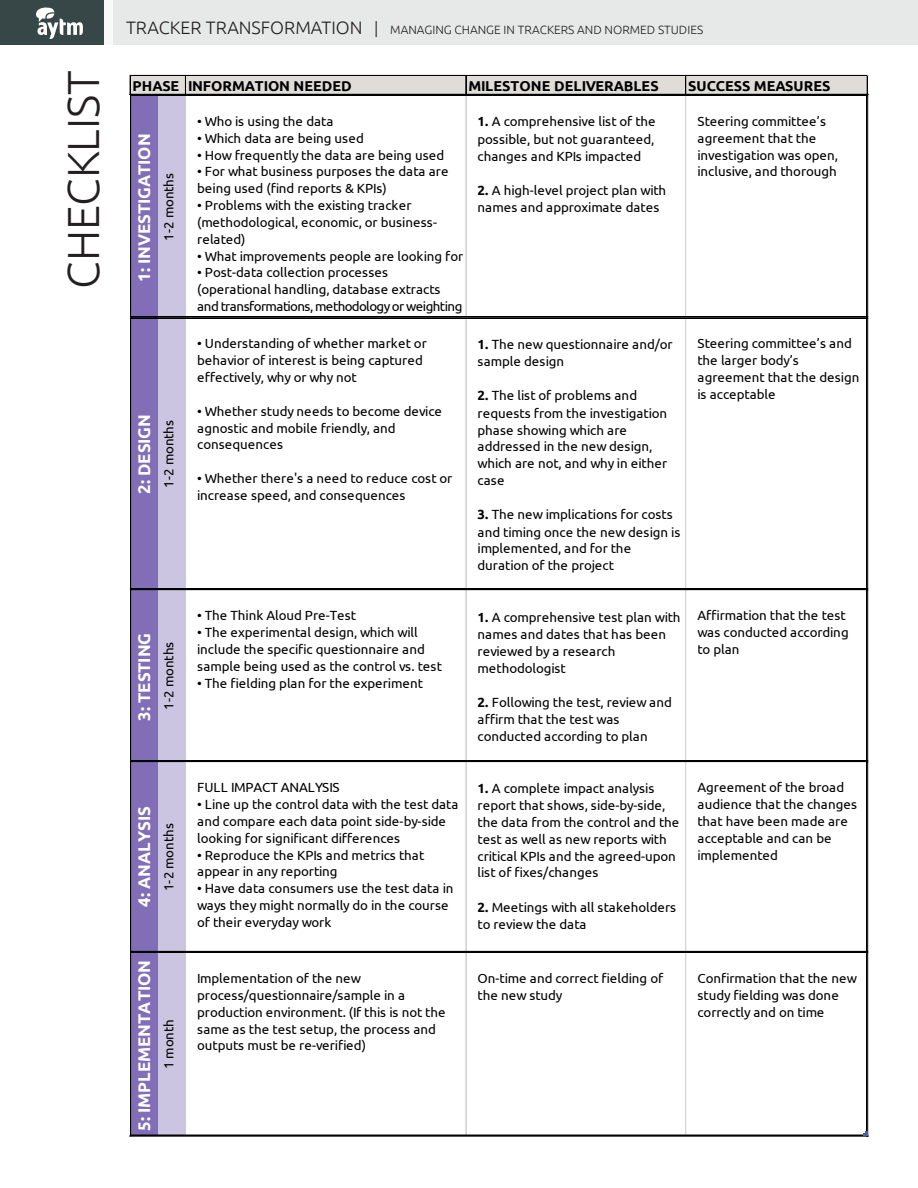
<style>
.page{position:relative;width:918px;height:1188px;background:#fff}
.page>*{position:absolute;margin:0;border:0;box-sizing:border-box;transform-origin:0 0}
.t1{font:300 45px "Ubuntu";color:#231f20}
.t2{font:700 16.95px "Ubuntu";letter-spacing:-.005em;color:#fff}
.t3{font:700 14.25px "Ubuntu";color:#000}
.t4{font:13.35px "Ubuntu";letter-spacing:-.015em;color:#000}
.t5{font:13.2px/16.8px "Ubuntu";letter-spacing:-.005em;color:#000}
.t6{font:300 12px "Ubuntu";color:#231f20}
.s1{font-size:18px}
.s2{font-size:16.5px}
.s3{font-weight:700}
</style>
<div class="page">
<div style="left:104px;top:0;width:814px;height:44px;background:#e7e9e8"></div>
<div style="left:104px;top:0;width:9px;height:44px;background:#f8f9f9"></div>
<div style="left:0;top:0;width:104px;height:44px;background:#374747"></div>
<svg style="left:36px;top:7px;width:47px;height:32px"></svg>
<div style="left:131px;top:76px;width:737px;height:19px;background:#e0ddd8"></div>
<div style="left:131px;top:95px;width:28px;height:1041px;background:#816eb6"></div>
<div style="left:158px;top:95px;width:28px;height:1041px;background:#ccc5e1"></div>
<hr style="left:131px;top:75px;width:737px;height:1px;background:#000">
<svg style="left:130px;top:75px;width:2px;height:21px"></svg>
<svg style="left:185px;top:76px;width:1px;height:18px"></svg>
<svg style="left:466px;top:76px;width:1px;height:18px"></svg>
<svg style="left:685px;top:76px;width:2px;height:18px"></svg>
<hr style="left:130px;top:96px;width:1px;height:221px;background:#000">
<hr style="left:131px;top:96px;width:1px;height:221px;background:#000">
<hr style="left:466px;top:96px;width:1px;height:221px;background:#d4d4d4">
<hr style="left:685px;top:96px;width:1px;height:221px;background:#d4d4d4">
<hr style="left:686px;top:96px;width:1px;height:221px;background:#d4d4d4">
<hr style="left:866px;top:96px;width:1px;height:221px;background:#000">
<hr style="left:867px;top:96px;width:1px;height:221px;background:#000">
<hr style="left:130px;top:318px;width:1px;height:271px;background:#000">
<hr style="left:131px;top:318px;width:1px;height:271px;background:#000">
<hr style="left:466px;top:318px;width:1px;height:271px;background:#d4d4d4">
<hr style="left:685px;top:318px;width:1px;height:271px;background:#d4d4d4">
<hr style="left:686px;top:318px;width:1px;height:271px;background:#d4d4d4">
<hr style="left:866px;top:318px;width:1px;height:271px;background:#000">
<hr style="left:867px;top:318px;width:1px;height:271px;background:#000">
<hr style="left:130px;top:590px;width:1px;height:171px;background:#000">
<hr style="left:131px;top:590px;width:1px;height:171px;background:#000">
<hr style="left:466px;top:590px;width:1px;height:171px;background:#d4d4d4">
<hr style="left:685px;top:590px;width:1px;height:171px;background:#d4d4d4">
<hr style="left:686px;top:590px;width:1px;height:171px;background:#d4d4d4">
<hr style="left:866px;top:590px;width:1px;height:171px;background:#000">
<hr style="left:867px;top:590px;width:1px;height:171px;background:#000">
<hr style="left:130px;top:762px;width:1px;height:189px;background:#000">
<hr style="left:131px;top:762px;width:1px;height:189px;background:#000">
<hr style="left:466px;top:762px;width:1px;height:189px;background:#d4d4d4">
<hr style="left:685px;top:762px;width:1px;height:189px;background:#d4d4d4">
<hr style="left:686px;top:762px;width:1px;height:189px;background:#d4d4d4">
<hr style="left:866px;top:762px;width:1px;height:189px;background:#000">
<hr style="left:867px;top:762px;width:1px;height:189px;background:#000">
<hr style="left:130px;top:953px;width:1px;height:182px;background:#000">
<hr style="left:131px;top:953px;width:1px;height:182px;background:#000">
<hr style="left:466px;top:953px;width:1px;height:182px;background:#d4d4d4">
<hr style="left:685px;top:953px;width:1px;height:182px;background:#d4d4d4">
<hr style="left:686px;top:953px;width:1px;height:182px;background:#d4d4d4">
<hr style="left:866px;top:953px;width:1px;height:182px;background:#000">
<hr style="left:867px;top:953px;width:1px;height:182px;background:#000">
<hr style="left:131px;top:94px;width:736px;height:1px;background:#000">
<hr style="left:131px;top:95px;width:736px;height:1px;background:#000">
<svg style="left:866px;top:75px;width:3px;height:21px"></svg>
<hr style="left:131px;top:316px;width:736px;height:1px;background:#000">
<hr style="left:131px;top:317px;width:736px;height:1px;background:#000">
<hr style="left:131px;top:318px;width:736px;height:1px;background:#000">
<hr style="left:131px;top:588px;width:736px;height:1px;background:#000">
<hr style="left:131px;top:589px;width:736px;height:1px;background:#000">
<hr style="left:131px;top:590px;width:736px;height:1px;background:#000">
<hr style="left:131px;top:760px;width:736px;height:1px;background:#000">
<hr style="left:131px;top:761px;width:736px;height:1px;background:#000">
<hr style="left:131px;top:762px;width:736px;height:1px;background:#000">
<hr style="left:131px;top:951px;width:736px;height:1px;background:#000">
<hr style="left:131px;top:952px;width:736px;height:1px;background:#000">
<hr style="left:131px;top:1135px;width:736px;height:1px;background:#000">
<hr style="left:131px;top:1136px;width:736px;height:1px;background:#000">
<svg style="left:863px;top:1131px;width:5px;height:6px"></svg>
<h1 class="t1" style="left:57px;top:289px;width:220px;rotate:-90deg">CHECKLIST</h1>
<p class="t6" style="left:126px;top:23px;width:579px"><span class="s1">TRACKER TRANSFORMATION</span> <span class="s2">|</span> MANAGING CHANGE IN TRACKERS AND NORMED STUDIES</p>
<p class="t3" style="left:133px;top:77px;width:221px">PHASE INFORMATION NEEDED</p>
<p class="t3" style="left:468px;top:77px;width:192px">MILESTONE DELIVERABLES</p>
<p class="t3" style="left:688px;top:77px;width:144px">SUCCESS MEASURES</p>
<p class="t2" style="left:134px;top:282px;width:150px;rotate:-90deg">1: INVESTIGATION</p>
<p class="t4" style="left:161px;top:241px;width:69px;rotate:-90deg">1-2 months</p>
<p class="t2" style="left:134px;top:494px;width:81px;rotate:-90deg">2: DESIGN</p>
<p class="t4" style="left:161px;top:488px;width:69px;rotate:-90deg">1-2 months</p>
<p class="t2" style="left:134px;top:721px;width:89px;rotate:-90deg">3: TESTING</p>
<p class="t4" style="left:161px;top:710px;width:69px;rotate:-90deg">1-2 months</p>
<p class="t2" style="left:134px;top:907px;width:102px;rotate:-90deg">4: ANALYSIS</p>
<p class="t4" style="left:161px;top:891px;width:69px;rotate:-90deg">1-2 months</p>
<p class="t2" style="left:134px;top:1131px;width:172px;rotate:-90deg">5: IMPLEMENTATION</p>
<p class="t4" style="left:161px;top:1069px;width:51px;rotate:-90deg">1 month</p>
<p class="t5" style="left:197px;top:113px;width:138px">• Who is using the data</p>
<p class="t5" style="left:197px;top:129px;width:168px">• Which data are being used</p>
<p class="t5" style="left:197px;top:146px;width:249px">• How frequently the data are being used</p>
<p class="t5" style="left:197px;top:163px;width:253px">• For what business purposes the data are being used (find reports &amp; KPIs)</p>
<p class="t5" style="left:197px;top:197px;width:241px">• Problems with the existing tracker (methodological, economic, or business&shy;related)</p>
<p class="t5" style="left:197px;top:247px;width:268px">• What improvements people are looking for</p>
<p class="t5" style="left:197px;top:264px;width:267px">• Post-data collection processes (operational handling, database extracts and transformations, methodology or weighting</p>
<p class="t5" style="left:197px;top:335px;width:231px">• Understanding of whether market or behavior of interest is being captured effectively, why or why not</p>
<p class="t5" style="left:197px;top:402px;width:246px">• Whether study needs to become device agnostic and mobile friendly, and consequences</p>
<p class="t5" style="left:197px;top:470px;width:257px">• Whether there's a need to reduce cost or increase speed, and consequences</p>
<p class="t5" style="left:478px;top:113px;width:180px;text-align:justify"><span class="s3">1.</span> A comprehensive list of the possible, but not guaranteed, changes and KPIs impacted</p>
<p class="t5" style="left:478px;top:181px;width:190px;line-height:17.4px"><span class="s3">2.</span> A high-level project plan with names and approximate dates</p>
<p class="t5" style="left:478px;top:335px;width:197px;line-height:17.4px"><span class="s3">1.</span> The new questionnaire and/or sample design</p>
<p class="t5" style="left:478px;top:387px;width:191px"><span class="s3">2.</span> The list of problems and requests from the investigation phase showing which are addressed in the new design, which are not, and why in either case</p>
<p class="t5" style="left:478px;top:506px;width:204px"><span class="s3">3.</span> The new implications for costs and timing once the new design is implemented, and for the duration of the project</p>
<p class="t5" style="left:197px;top:607px;width:161px">• The Think Aloud Pre-Test</p>
<p class="t5" style="left:197px;top:624px;width:246px">• The experimental design, which will include the specific questionnaire and sample being used as the control vs. test</p>
<p class="t5" style="left:197px;top:674px;width:227px">• The fielding plan for the experiment</p>
<p class="t5" style="left:478px;top:608px;width:204px"><span class="s3">1.</span> A comprehensive test plan with names and dates that has been reviewed by a research methodologist</p>
<p class="t5" style="left:478px;top:694px;width:196px"><span class="s3">2.</span> Following the test, review and affirm that the test was conducted according to plan</p>
<p class="t5" style="left:197px;top:779px;width:144px">FULL IMPACT ANALYSIS</p>
<p class="t5" style="left:197px;top:796px;width:263px">• Line up the control data with the test data and compare each data point side-by-side looking for significant differences</p>
<p class="t5" style="left:197px;top:846px;width:229px">• Reproduce the KPIs and metrics that appear in any reporting</p>
<p class="t5" style="left:197px;top:880px;width:258px">• Have data consumers use the test data in ways they might normally do in the course of their everyday work</p>
<p class="t5" style="left:478px;top:779px;width:203px"><span class="s3">1.</span> A complete impact analysis report that shows, side-by-side, the data from the control and the test as well as new reports with critical KPIs and the agreed-upon list of fixes/changes</p>
<p class="t5" style="left:478px;top:898px;width:200px;line-height:17.4px"><span class="s3">2.</span> Meetings with all stakeholders to review the data</p>
<p class="t5" style="left:698px;top:113px;width:142px">Steering committee’s agreement that the investigation was open, inclusive, and thorough</p>
<p class="t5" style="left:697px;top:335px;width:163px">Steering committee’s and the larger body’s agreement that the design is acceptable</p>
<p class="t5" style="left:697px;top:607px;width:153px">Affirmation that the test was conducted according to plan</p>
<p class="t5" style="left:698px;top:779px;width:161px">Agreement of the broad audience that the changes that have been made are acceptable and can be implemented</p>
<p class="t5" style="left:197px;top:970px;width:250px">Implementation of the new process/questionnaire/sample in a production environment. (If this is not the same as the test setup, the process and outputs must be re-verified)</p>
<p class="t5" style="left:478px;top:970px;width:187px">On-time and correct fielding of the new study</p>
<p class="t5" style="left:698px;top:970px;width:161px">Confirmation that the new study fielding was done correctly and on time</p>
</div>
